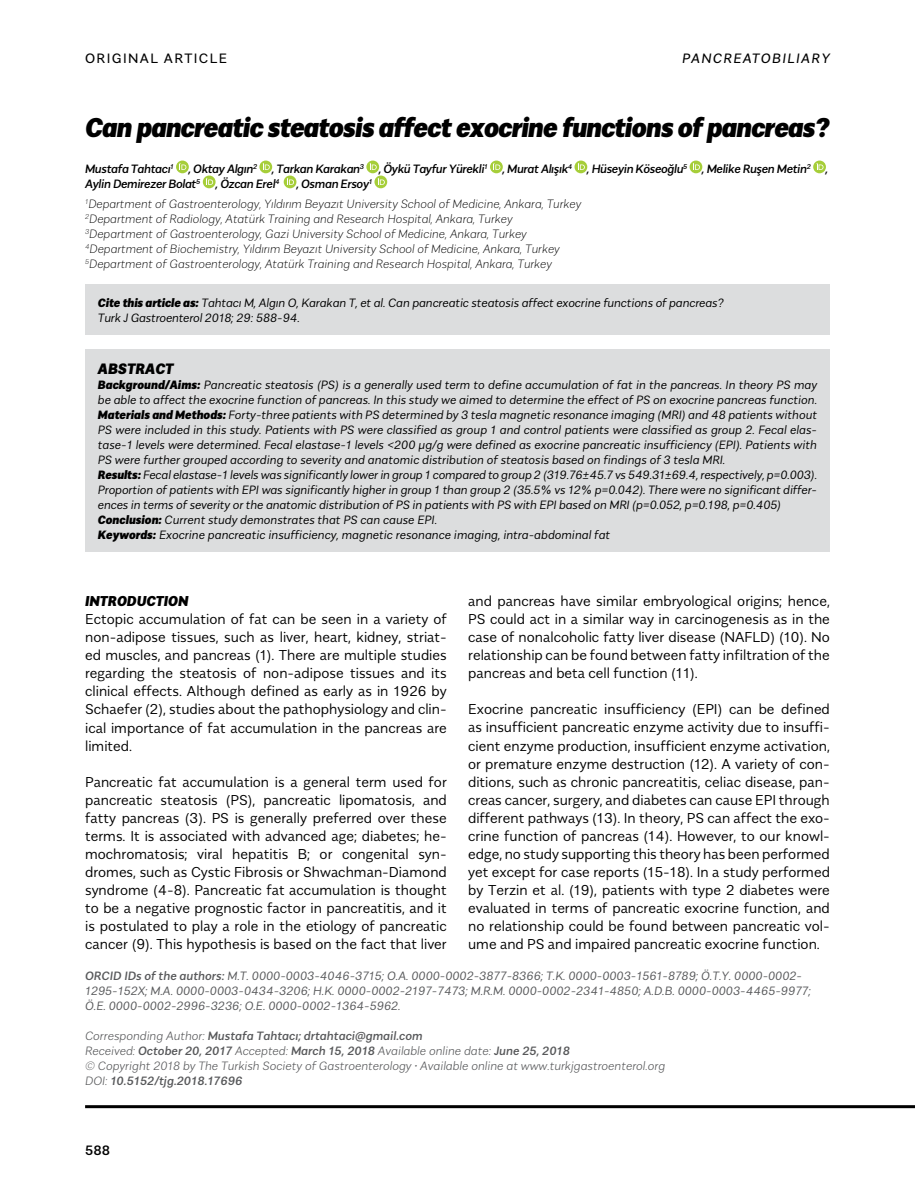
<style>
.page{position:relative;width:915px;height:1191px;background:#fff}
.page>*{position:absolute;margin:0;border:0;box-sizing:border-box;transform-origin:0 0}
.t1{font:italic 900 27px "Alergia Normal";letter-spacing:-.03em;color:#000}
.t2{font:italic 900 15px "Alergia Normal";color:#000}
.t3{font:300 14.25px/18px "Alergia Normal";color:#000;text-align:justify}
.t4{font:italic 900 14.25px "Alergia Normal";color:#000}
.t5{font:italic 13.5px "Alergia Normal";letter-spacing:.1em;color:#000}
.t6{font:13.5px "Alergia Normal";letter-spacing:.1em;color:#000}
.t7{font:500 13.5px "Alergia Normal";color:#000}
.t8{font:italic 300 12px/15px "Alergia Normal";color:#000}
.t9{font:italic 300 expanded 12px/15px "Alergia Normal";color:#000;text-align:center}
.t10{font:italic 300 12px/15px "Alergia Normal";color:#58595b}
.t11{font:italic 200 12px/15px "Alergia Normal";color:#58595b}
.t12{font:italic 500 12px/15px "Alergia Normal";letter-spacing:-.03em;color:#000}
.s1{font-weight:500;font-stretch:normal}
.s2{font-weight:900}
.s3{font-weight:500}
</style>
<div class="page">
<svg style="left:176px;top:160px;width:13px;height:13px"></svg>
<svg style="left:179px;top:163px;width:7px;height:7px"></svg>
<svg style="left:259px;top:160px;width:13px;height:13px"></svg>
<svg style="left:263px;top:163px;width:7px;height:7px"></svg>
<svg style="left:366px;top:160px;width:13px;height:13px"></svg>
<svg style="left:369px;top:163px;width:7px;height:7px"></svg>
<svg style="left:490px;top:160px;width:12px;height:13px"></svg>
<svg style="left:493px;top:163px;width:7px;height:7px"></svg>
<svg style="left:574px;top:160px;width:13px;height:13px"></svg>
<svg style="left:577px;top:163px;width:7px;height:7px"></svg>
<svg style="left:689px;top:160px;width:13px;height:13px"></svg>
<svg style="left:692px;top:163px;width:7px;height:7px"></svg>
<svg style="left:812px;top:160px;width:13px;height:13px"></svg>
<svg style="left:816px;top:163px;width:7px;height:7px"></svg>
<div style="left:203px;top:175px;width:12px;height:13px;background:#a6ce39;border-radius:50%"></div>
<svg style="left:206px;top:178px;width:7px;height:7px"></svg>
<svg style="left:283px;top:175px;width:13px;height:13px"></svg>
<svg style="left:287px;top:178px;width:7px;height:7px"></svg>
<svg style="left:374px;top:175px;width:13px;height:13px"></svg>
<svg style="left:378px;top:178px;width:6px;height:7px"></svg>
<div style="left:85px;top:349px;width:744px;height:203px;background:#dcddde"></div>
<hr style="left:85px;top:1105px;width:829px;height:3px;background:#000">
<div style="left:85px;top:285px;width:744px;height:50px;background:#dcddde"></div>
<p class="t6" style="left:85px;top:48px;width:143px">ORIGINAL ARTICLE</p>
<p class="t5" style="left:682px;top:48px;width:149px">PANCREATOBILIARY</p>
<h1 class="t1" style="left:85px;top:106px;width:745px">Can pancreatic steatosis affect exocrine functions of pancreas?</h1>
<p class="t12" style="left:85px;top:160px;width:744px">Mustafa Tahtacı<sup>1</sup> , Oktay Algın<sup>2</sup> , Tarkan Karakan<sup>3</sup> , Öykü Tayfur Yürekli<sup>1</sup> , Murat Alışık<sup>4</sup> , Hüseyin Köseoğlu<sup>5</sup> , Melike Ruşen Metin<sup>2</sup> ,<br>Aylin Demirezer Bolat<sup>5</sup></p>
<p class="t12" style="left:215px;top:175px;width:66px">, Özcan Erel<sup>4</sup></p>
<p class="t9" style="left:85px;top:173px;width:497px;line-height:19.2px"><span class="s1">, Osman Ersoy</span><sup>1<br></sup><sup>1</sup>Department of Gastroenterology, Yıldırım Beyazıt University School of Medicine, Ankara, Turkey</p>
<p class="t9" style="left:85px;top:210px;width:476px;text-align:left"><sup>2</sup>Department of Radiology, Atatürk Training and Research Hospital, Ankara, Turkey <sup>3</sup>Department of Gastroenterology, Gazi University School of Medicine, Ankara, Turkey <sup>4</sup>Department of Biochemistry, Yıldırım Beyazıt University School of Medicine, Ankara, Turkey <sup>5</sup>Department of Gastroenterology, Atatürk Training and Research Hospital, Ankara, Turkey</p>
<p class="t8" style="left:98px;top:294px;width:627px"><span class="s2">Cite this article as:</span> Tahtacı M, Algın O, Karakan T, et al. Can pancreatic steatosis affect exocrine functions of pancreas?<br>Turk J Gastroenterol 2018; 29: 588-94.</p>
<p class="t2" style="left:98px;top:356px;width:77px">ABSTRACT</p>
<p class="t8" style="left:98px;top:376px;width:720px"><span class="s2">Background/Aims:</span> Pancreatic steatosis (PS) is a generally used term to define accumulation of fat in the pancreas. In theory PS may be able to affect the exocrine function of pancreas. In this study we aimed to determine the effect of PS on exocrine pancreas function.<br><span class="s2">Materials and Methods:</span> Forty-three patients with PS determined by 3 tesla magnetic resonance imaging (MRI) and 48 patients without PS were included in this study. Patients with PS were classified as group 1 and control patients were classified as group 2. Fecal elas&shy;tase-1 levels were determined. Fecal elastase-1 levels &lt;200 μg/g were defined as exocrine pancreatic insufficiency (EPI). Patients with PS were further grouped according to severity and anatomic distribution of steatosis based on findings of 3 tesla MRI.<br><span class="s2">Results:</span> Fecal elastase-1 levels was significantly lower in group 1 compared to group 2 (319.76±45.7 vs 549.31±69.4, respectively, p=0.003).<br>Proportion of patients with EPI was significantly higher in group 1 than group 2 (35.5% vs 12% p=0.042). There were no significant differ&shy;ences in terms of severity or the anatomic distribution of PS in patients with PS with EPI based on MRI (p=0.052, p=0.198, p=0.405)<br><span class="s2">Conclusion:</span> Current study demonstrates that PS can cause EPI.<br><span class="s2">Keywords:</span> Exocrine pancreatic insufficiency, magnetic resonance imaging, intra-abdominal fat</p>
<p class="t4" style="left:85px;top:589px;width:105px">INTRODUCTION</p>
<p class="t3" style="left:85px;top:609px;width:363px">Ectopic accumulation of fat can be seen in a variety of non-adipose tissues, such as liver, heart, kidney, striat&shy;ed muscles, and pancreas (1). There are multiple studies regarding the steatosis of non-adipose tissues and its clinical effects. Although defined as early as in 1926 by Schaefer (2), studies about the pathophysiology and clin&shy;ical importance of fat accumulation in the pancreas are limited.</p>
<p class="t3" style="left:85px;top:771px;width:363px">Pancreatic fat accumulation is a general term used for pancreatic steatosis (PS), pancreatic lipomatosis, and fatty pancreas (3). PS is generally preferred over these terms. It is associated with advanced age; diabetes; he&shy;mochromatosis; viral hepatitis B; or congenital syn&shy;dromes, such as Cystic Fibrosis or Shwachman-Diamond syndrome (4-8). Pancreatic fat accumulation is thought to be a negative prognostic factor in pancreatitis, and it is postulated to play a role in the etiology of pancreatic cancer (9). This hypothesis is based on the fact that liver</p>
<p class="t3" style="left:468px;top:591px;width:363px">and pancreas have similar embryological origins; hence, PS could act in a similar way in carcinogenesis as in the case of nonalcoholic fatty liver disease (NAFLD) (10). No relationship can be found between fatty infiltration of the pancreas and beta cell function (11).</p>
<p class="t3" style="left:468px;top:699px;width:363px">Exocrine pancreatic insufficiency (EPI) can be defined as insufficient pancreatic enzyme activity due to insuffi&shy;cient enzyme production, insufficient enzyme activation, or premature enzyme destruction (12). A variety of con&shy;ditions, such as chronic pancreatitis, celiac disease, pan&shy;creas cancer, surgery, and diabetes can cause EPI through different pathways (13). In theory, PS can affect the exo&shy;crine function of pancreas (14). However, to our knowl&shy;edge, no study supporting this theory has been performed yet except for case reports (15-18). In a study performed by Terzin et al. (19), patients with type 2 diabetes were evaluated in terms of pancreatic exocrine function, and no relationship could be found between pancreatic vol&shy;ume and PS and impaired pancreatic exocrine function.</p>
<p class="t10" style="left:85px;top:966px;width:727px"><span class="s3">ORCID IDs of the authors:</span> M.T. 0000-0003-4046-3715; O.A. 0000-0002-3877-8366; T.K. 0000-0003-1561-8789; Ö.T.Y. 0000-0002-<br>1295-152X; M.A. 0000-0003-0434-3206; H.K. 0000-0002-2197-7473; M.R.M. 0000-0002-2341-4850; A.D.B. 0000-0003-4465-9977;<br>Ö.E. 0000-0002-2996-3236; O.E. 0000-0002-1364-5962.</p>
<p class="t11" style="left:85px;top:1027px;width:581px">Corresponding Author: <span class="s3">Mustafa Tahtacı; drtahtaci@gmail.com<br></span>Received: <span class="s3">October 20, 2017</span> Accepted: <span class="s3">March 15, 2018</span> Available online date: <span class="s3">June 25, 2018<br></span>© Copyright 2018 by The Turkish Society of Gastroenterology • Available online at www.turkjgastroenterol.org DOI: <span class="s3">10.5152/tjg.2018.17696</span></p>
<p class="t7" style="left:85px;top:1139px;width:26px">588</p>
</div>
